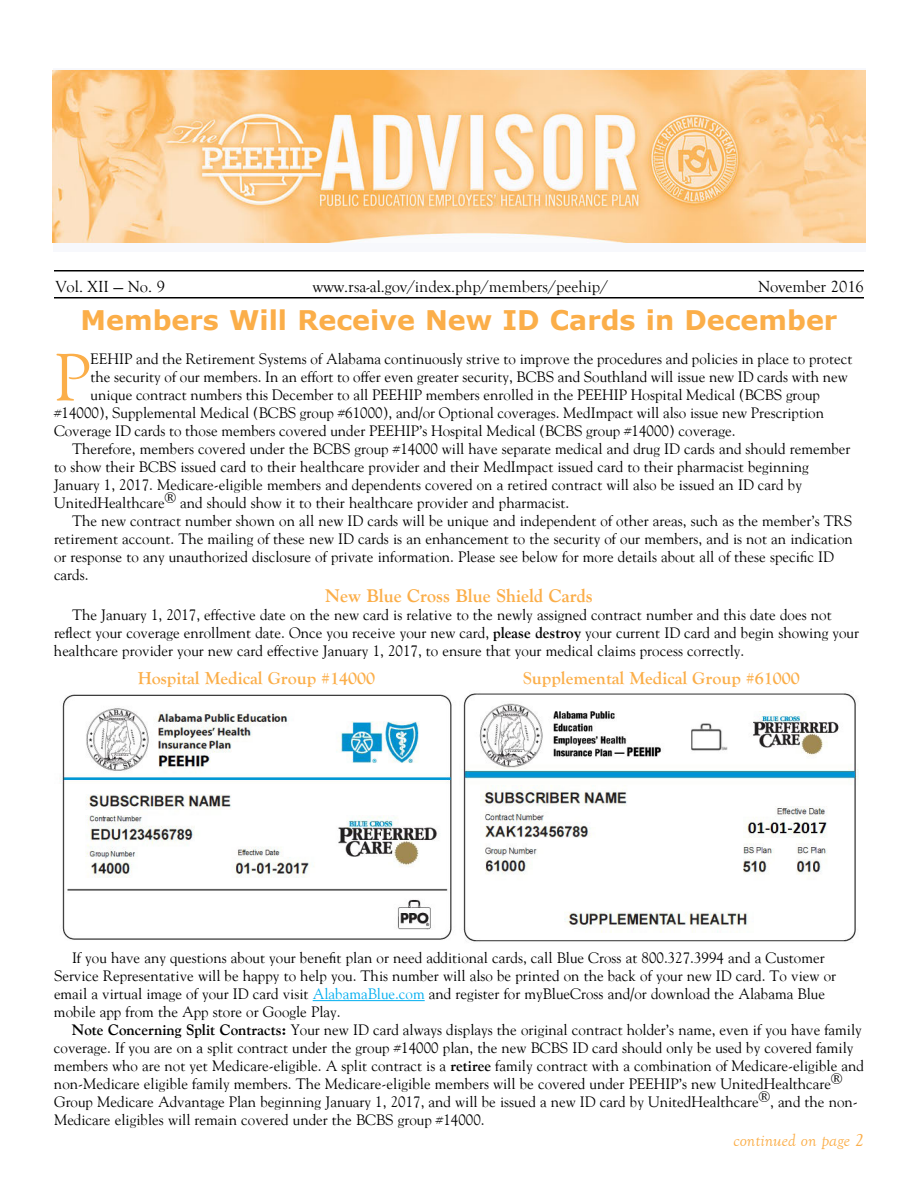
<style>
.page{position:relative;width:918px;height:1188px;background:#fff}
.page>*{position:absolute;margin:0;border:0;box-sizing:border-box;transform-origin:0 0}
.t1{font:65.85px "Goudy";color:#fbae49}
.t2{font:700 27px "Verdana";color:#fbae49}
.t3{font:700 18px "Goudy Old Style T";color:#fbae49}
.t4{font:700 18px "Goudy";color:#fbae49}
.t5{font:italic 18px "Goudy Old Style T";color:#fbae49}
.t6{font:16.5px "Goudy Old Style T";color:#000}
.t7{font:15px/18px "Goudy";color:#000}
.s1{font-weight:700}
.s2{color:#00aeef}
</style>
<div class="page">
<hr style="left:313px;top:1000px;width:112px;height:1px;background:#00aeef">
<img style="left:60px;top:694px;width:392px;height:246px">
<img style="left:463px;top:693px;width:396px;height:249px">
<hr style="left:54px;top:270px;width:810px;height:2px;background:#000">
<hr style="left:54px;top:297px;width:810px;height:1px;background:#000">
<div style="left:53px;top:69px;width:813px;height:183px;background:#f7f8fc"></div>
<img style="left:53px;top:70px;width:813px;height:173px">
<p class="t6" style="left:56px;top:278px;width:111px">Vol. XII — No. 9</p>
<p class="t6" style="left:313px;top:278px;width:297px">www.rsa-al.gov/index.php/members/peehip/</p>
<p class="t6" style="left:758px;top:278px;width:107px">November 2016</p>
<h2 class="t2" style="left:81px;top:301px;width:758px">Members Will Receive New ID Cards in December</h2>
<h1 class="t1" style="left:54px;top:337px;width:38px">P</h1>
<p class="t7" style="left:91px;top:350px;width:763px">EEHIP and the Retirement Systems of Alabama continuously strive to improve the procedures and policies in place to protect</p>
<p class="t7" style="left:91px;top:368px;width:759px">the security of our members. In an effort to offer even greater security, BCBS and Southland will issue new ID cards with new</p>
<p class="t7" style="left:91px;top:386px;width:731px">unique contract numbers this December to all PEEHIP members enrolled in the PEEHIP Hospital Medical (BCBS group</p>
<p class="t7" style="left:54px;top:404px;width:772px">#14000), Supplemental Medical (BCBS group #61000), and/or Optional coverages. MedImpact will also issue new Prescription</p>
<p class="t7" style="left:54px;top:422px;width:683px">Coverage ID cards to those members covered under PEEHIP’s Hospital Medical (BCBS group #14000) coverage.</p>
<p class="t7" style="left:72px;top:440px;width:780px">Therefore, members covered under the BCBS group #14000 will have separate medical and drug ID cards and should remember</p>
<p class="t7" style="left:54px;top:458px;width:756px">to show their BCBS issued card to their healthcare provider and their MedImpact issued card to their pharmacist beginning</p>
<p class="t7" style="left:54px;top:476px;width:750px">January 1, 2017. Medicare-eligible members and dependents covered on a retired contract will also be issued an ID card by</p>
<p class="t7" style="left:54px;top:494px;width:517px">UnitedHealthcare® and should show it to their healthcare provider and pharmacist.</p>
<p class="t7" style="left:72px;top:512px;width:782px">The new contract number shown on all new ID cards will be unique and independent of other areas, such as the member’s TRS</p>
<p class="t7" style="left:54px;top:530px;width:800px">retirement account. The mailing of these new ID cards is an enhancement to the security of our members, and is not an indication</p>
<p class="t7" style="left:54px;top:548px;width:782px">or response to any unauthorized disclosure of private information. Please see below for more details about all of these specific ID</p>
<p class="t7" style="left:54px;top:566px;width:36px">cards.</p>
<p class="t4" style="left:325px;top:585px;width:269px">New Blue Cross Blue Shield Cards</p>
<p class="t7" style="left:54px;top:605px;width:807px;text-indent:18px">The January 1, 2017, effective date on the new card is relative to the newly assigned contract number and this date does not reflect your coverage enrollment date. Once you receive your new card, <span class="s1">please destroy</span> your current ID card and begin showing your healthcare provider your new card effective January 1, 2017, to ensure that your medical claims process correctly.</p>
<p class="t3" style="left:138px;top:668px;width:239px">Hospital Medical Group #14000</p>
<p class="t3" style="left:523px;top:668px;width:278px">Supplemental Medical Group #61000</p>
<p class="t7" style="left:54px;top:948px;width:784px;text-indent:18px">If you have any questions about your benefit plan or need additional cards, call Blue Cross at 800.327.3994 and a Customer Service Representative will be happy to help you. This number will also be printed on the back of your new ID card. To view or email a virtual image of your ID card visit <span class="s2">AlabamaBlue.com</span> and register for myBlueCross and/or download the Alabama Blue mobile app from the App store or Google Play.</p>
<p class="t7" style="left:54px;top:1020px;width:811px;text-indent:18px"><span class="s1">Note Concerning Split Contracts:</span> Your new ID card always displays the original contract holder’s name, even if you have family coverage. If you are on a split contract under the group #14000 plan, the new BCBS ID card should only be used by covered family members who are not yet Medicare-eligible. A split contract is a <span class="s1">retiree</span> family contract with a combination of Medicare-eligible and non-Medicare eligible family members. The Medicare-eligible members will be covered under PEEHIP’s new UnitedHealthcare® Group Medicare Advantage Plan beginning January 1, 2017, and will be issued a new ID card by UnitedHealthcare®, and the non-Medicare eligibles will remain covered under the BCBS group #14000.</p>
<p class="t5" style="left:734px;top:1130px;width:132px">continued on page 2</p>
</div>
